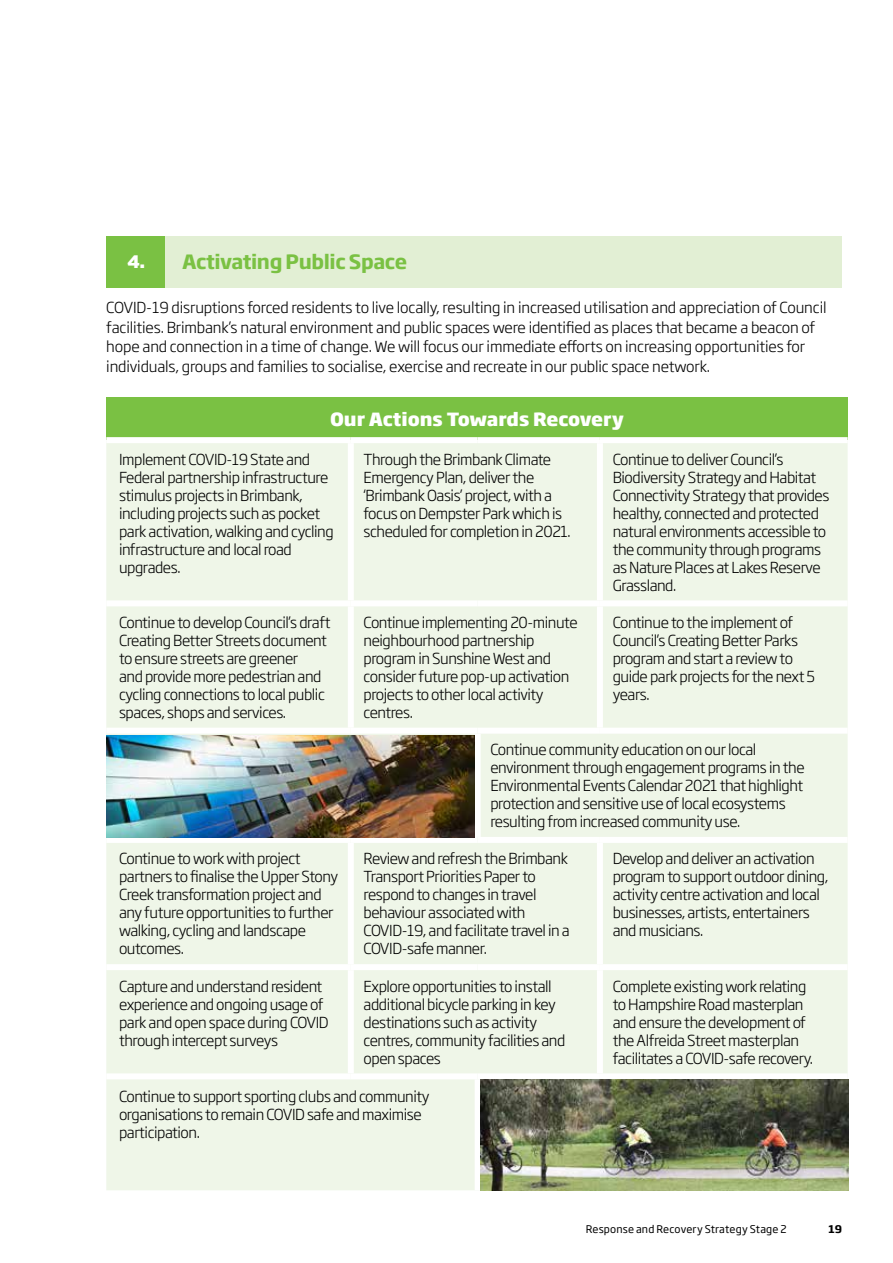
<style>
.page{position:relative;width:893px;height:1263px;background:#fff}
.page>*{position:absolute;margin:0;border:0;box-sizing:border-box;transform-origin:0 0}
.t1{font:700 19.5px "Soho Gothic Pro";letter-spacing:-.02em;color:#7ac143}
.t2{font:800 18px "Soho Gothic Pro";color:#fff}
.t3{font:300 15px/18px "Soho Gothic Pro";letter-spacing:-.03em;color:#000}
.t4{font:300 15px/19.5px "Soho Gothic Pro";letter-spacing:-.01em;color:#000}
.t5{font:10.5px "Soho Gothic Pro";letter-spacing:.015em;color:#000}
.t6{font:700 10.5px "Soho Gothic Pro";color:#000}
.s1{font-family:"Gotham";font-weight:900;font-size:18px;color:#fff}
</style>
<div class="page">
<div style="left:106px;top:236px;width:59px;height:51px;background:#7ac143"></div>
<div style="left:165px;top:236px;width:677px;height:51px;background:#e2efd4"></div>
<div style="left:106px;top:398px;width:742px;height:42px;background:#7ac143"></div>
<div style="left:106px;top:443px;width:742px;height:747px;background:#eff6e8"></div>
<div style="left:106px;top:437px;width:245px;height:6px;background:#fff"></div>
<div style="left:351px;top:437px;width:127px;height:6px;background:#fff"></div>
<div style="left:348px;top:443px;width:6px;height:157px;background:#fff"></div>
<div style="left:478px;top:437px;width:122px;height:6px;background:#fff"></div>
<div style="left:600px;top:437px;width:248px;height:6px;background:#fff"></div>
<div style="left:597px;top:443px;width:6px;height:157px;background:#fff"></div>
<div style="left:106px;top:600px;width:245px;height:6px;background:#fff"></div>
<div style="left:351px;top:600px;width:127px;height:6px;background:#fff"></div>
<div style="left:348px;top:606px;width:6px;height:122px;background:#fff"></div>
<div style="left:478px;top:600px;width:122px;height:6px;background:#fff"></div>
<div style="left:600px;top:600px;width:248px;height:6px;background:#fff"></div>
<div style="left:597px;top:606px;width:6px;height:122px;background:#fff"></div>
<div style="left:106px;top:728px;width:245px;height:6px;background:#fff"></div>
<div style="left:351px;top:728px;width:127px;height:6px;background:#fff"></div>
<div style="left:478px;top:728px;width:122px;height:6px;background:#fff"></div>
<div style="left:600px;top:728px;width:248px;height:6px;background:#fff"></div>
<div style="left:106px;top:837px;width:245px;height:6px;background:#fff"></div>
<div style="left:351px;top:837px;width:127px;height:6px;background:#fff"></div>
<div style="left:348px;top:843px;width:6px;height:121px;background:#fff"></div>
<div style="left:478px;top:837px;width:122px;height:6px;background:#fff"></div>
<div style="left:600px;top:837px;width:248px;height:6px;background:#fff"></div>
<div style="left:597px;top:843px;width:6px;height:121px;background:#fff"></div>
<div style="left:106px;top:964px;width:245px;height:6px;background:#fff"></div>
<div style="left:351px;top:964px;width:127px;height:6px;background:#fff"></div>
<div style="left:348px;top:970px;width:6px;height:103px;background:#fff"></div>
<div style="left:478px;top:964px;width:122px;height:6px;background:#fff"></div>
<div style="left:600px;top:964px;width:248px;height:6px;background:#fff"></div>
<div style="left:597px;top:970px;width:6px;height:103px;background:#fff"></div>
<div style="left:106px;top:1073px;width:245px;height:6px;background:#fff"></div>
<div style="left:351px;top:1073px;width:127px;height:6px;background:#fff"></div>
<div style="left:478px;top:1073px;width:122px;height:6px;background:#fff"></div>
<div style="left:475px;top:1079px;width:6px;height:111px;background:#fff"></div>
<div style="left:600px;top:1073px;width:248px;height:6px;background:#fff"></div>
<div style="left:475px;top:734px;width:6px;height:103px;background:#fff"></div>
<img style="left:106px;top:735px;width:369px;height:102px">
<img style="left:481px;top:1079px;width:367px;height:111px">
<h1 class="t1" style="left:128px;top:246px;width:281px"><span class="s1">4.</span> Activating Public Space</h1>
<p class="t4" style="left:106px;top:297px;width:722px">COVID-19 disruptions forced residents to live locally, resulting in increased utilisation and appreciation of Council facilities. Brimbank’s natural environment and public spaces were identified as places that became a beacon of hope and connection in a time of change. We will focus our immediate efforts on increasing opportunities for individuals, groups and families to socialise, exercise and recreate in our public space network.</p>
<p class="t2" style="left:330px;top:405px;width:295px">Our Actions Towards Recovery</p>
<p class="t3" style="left:119px;top:449px;width:216px">Implement COVID-19 State and<br>Federal partnership infrastructure stimulus projects in Brimbank, including projects such as pocket park activation, walking and cycling infrastructure and local road upgrades.</p>
<p class="t3" style="left:364px;top:449px;width:209px">Through the Brimbank Climate<br>Emergency Plan, deliver the ‘Brimbank Oasis’ project, with a focus on Dempster Park which is scheduled for completion in 2021.</p>
<p class="t3" style="left:613px;top:449px;width:218px">Continue to deliver Council’s<br>Biodiversity Strategy and Habitat<br>Connectivity Strategy that provides healthy, connected and protected natural environments accessible to the community through programs as Nature Places at Lakes Reserve<br>Grassland.</p>
<p class="t3" style="left:119px;top:612px;width:213px">Continue to develop Council’s draft<br>Creating Better Streets document to ensure streets are greener<br>and provide more pedestrian and cycling connections to local public spaces, shops and services.</p>
<p class="t3" style="left:364px;top:612px;width:216px">Continue implementing 20-minute neighbourhood partnership program in Sunshine West and consider future pop-up activation projects to other local activity centres.</p>
<p class="t3" style="left:613px;top:612px;width:204px">Continue to the implement of<br>Council’s Creating Better Parks program and start a review to guide park projects for the next 5 years.</p>
<p class="t3" style="left:490px;top:740px;width:316px">Continue community education on our local environment through engagement programs in the Environmental Events Calendar 2021 that highlight protection and sensitive use of local ecosystems resulting from increased community use.</p>
<p class="t3" style="left:119px;top:849px;width:221px">Continue to work with project partners to finalise the Upper Stony<br>Creek transformation project and any future opportunities to further walking, cycling and landscape outcomes.</p>
<p class="t3" style="left:364px;top:849px;width:208px">Review and refresh the Brimbank<br>Transport Priorities Paper to respond to changes in travel behaviour associated with<br>COVID-19, and facilitate travel in a<br>COVID-safe manner.</p>
<p class="t3" style="left:613px;top:849px;width:217px">Develop and deliver an activation program to support outdoor dining, activity centre activation and local businesses, artists, entertainers and musicians.</p>
<p class="t3" style="left:119px;top:976px;width:211px">Capture and understand resident experience and ongoing usage of park and open space during COVID through intercept surveys</p>
<p class="t3" style="left:364px;top:976px;width:203px">Explore opportunities to install additional bicycle parking in key destinations such as activity centres, community facilities and open spaces</p>
<p class="t3" style="left:613px;top:976px;width:202px">Complete existing work relating to Hampshire Road masterplan and ensure the development of the Alfreida Street masterplan facilitates a COVID-safe recovery.</p>
<p class="t3" style="left:119px;top:1087px;width:312px">Continue to support sporting clubs and community organisations to remain COVID safe and maximise participation.</p>
<p class="t5" style="left:586px;top:1221px;width:202px">Response and Recovery Strategy Stage 2</p>
<p class="t6" style="left:828px;top:1221px;width:15px">19</p>
</div>
